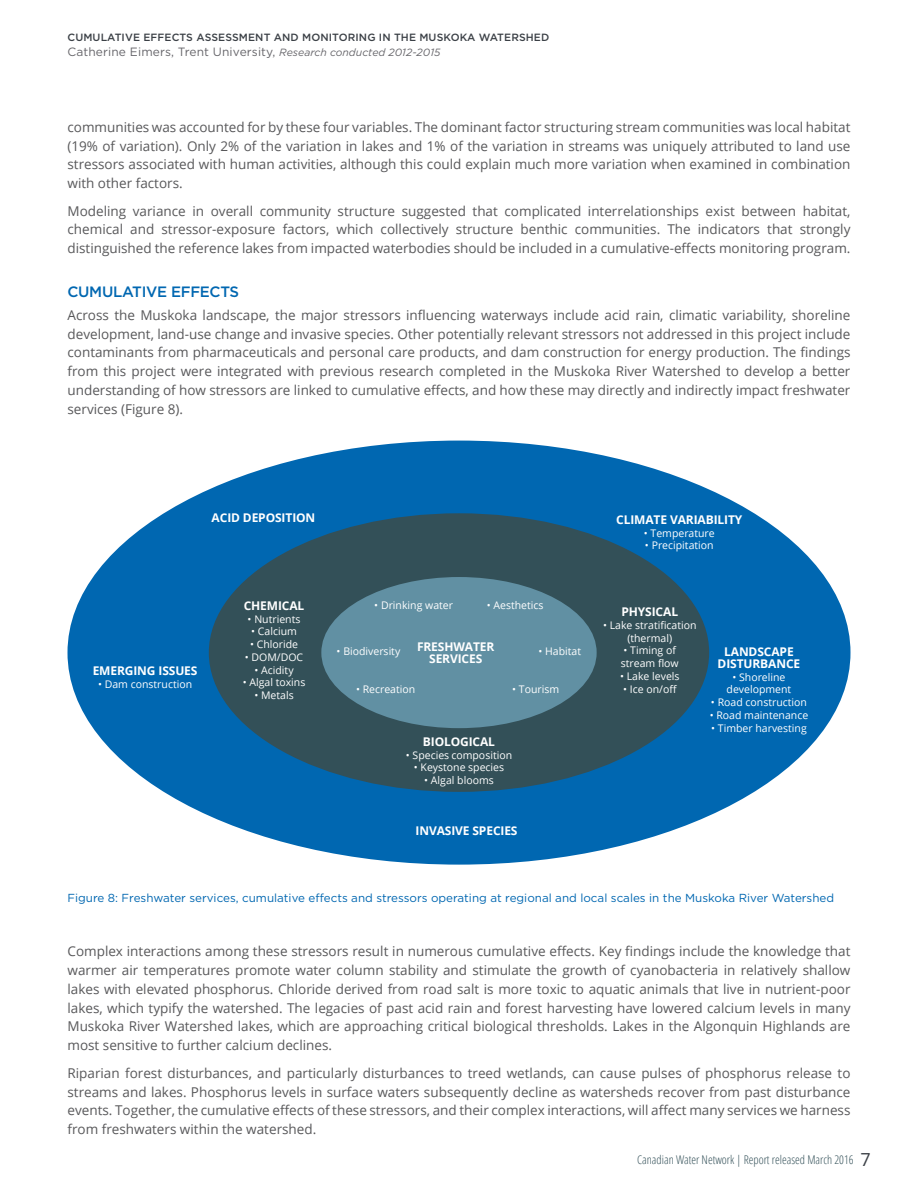
<style>
.page{position:relative;width:918px;height:1188px;background:#fff}
.page>*{position:absolute;margin:0;border:0;box-sizing:border-box;transform-origin:0 0}
.Interior_H3{font:500 15px "Gotham";letter-spacing:-.02em;color:#0067b1}
.Interior_Body{font:13.5px/18.8px "Open Sans";color:#58585a;text-align:justify}
.Fig_8_Title{font:700 12px/12.1px "Open Sans";letter-spacing:-.01em;color:#fff;text-align:center}
.t1{font:12px "Gotham";letter-spacing:.01em;color:#67666b}
.t2{font:300 condensed 12px "Open Sans";color:#345159}
.Figure_Callouts{font:11.7px "Gotham";color:#0067b1}
.t3{font:10.5px/12.8px "Open Sans";color:#fff;text-align:center}
.t4{font:500 10.5px "Gotham";letter-spacing:.01em;color:#3b4046}
.s1{font-style:italic;font-size:10.5px}
.s2{font-weight:400;font-stretch:normal;font-size:18px;color:#3b4046}
</style>
<div class="page">
<div style="left:68px;top:441px;width:782px;height:424px;background:#0067b1;border-radius:50%"></div>
<div style="left:209px;top:513px;width:500px;height:279px;background:#335058;border-radius:50%"></div>
<div style="left:321px;top:577px;width:276px;height:151px;background:#6190a3;border-radius:50%"></div>
<p class="t4" style="left:68px;top:30px;width:483px">CUMULATIVE EFFECTS ASSESSMENT AND MONITORING IN THE MUSKOKA WATERSHED</p>
<p class="t1" style="left:68px;top:45px;width:374px">Catherine Eimers, Trent University, <span class="s1">Research conducted 2012-2015</span></p>
<p class="Interior_Body" style="left:68px;top:117px;width:785px">communities was accounted for by these four variables. The dominant factor structuring stream communities was local habitat (19% of variation). Only 2% of the variation in lakes and 1% of the variation in streams was uniquely attributed to land use stressors associated with human activities, although this could explain much more variation when examined in combination with other factors.</p>
<p class="Interior_Body" style="left:68px;top:201px;width:785px">Modeling variance in overall community structure suggested that complicated interrelationships exist between habitat, chemical and stressor-exposure factors, which collectively structure benthic communities. The indicators that strongly distinguished the reference lakes from impacted waterbodies should be included in a cumulative-effects monitoring program.</p>
<p class="Interior_H3" style="left:68px;top:282px;width:173px">CUMULATIVE EFFECTS</p>
<p class="Interior_Body" style="left:68px;top:305px;width:785px">Across the Muskoka landscape, the major stressors influencing waterways include acid rain, climatic variability, shoreline development, land-use change and invasive species. Other potentially relevant stressors not addressed in this project include contaminants from pharmaceuticals and personal care products, and dam construction for energy production. The findings from this project were integrated with previous research completed in the Muskoka River Watershed to develop a better understanding of how stressors are linked to cumulative effects, and how these may directly and indirectly impact freshwater services (Figure 8).</p>
<p class="Fig_8_Title" style="left:212px;top:512px;width:105px">ACID DEPOSITION</p>
<p class="Fig_8_Title" style="left:93px;top:665px;width:106px">EMERGING ISSUES</p>
<p class="t3" style="left:98px;top:678px;width:96px">• Dam construction</p>
<p class="Fig_8_Title" style="left:244px;top:599px;width:62px">CHEMICAL</p>
<p class="t3" style="left:248px;top:612px;width:54px">• Nutrients</p>
<p class="t3" style="left:251px;top:625px;width:47px">• Calcium</p>
<p class="t3" style="left:250px;top:638px;width:50px">• Chloride</p>
<p class="t3" style="left:245px;top:650px;width:60px">• DOM/DOC</p>
<p class="t3" style="left:254px;top:663px;width:41px">• Acidity</p>
<p class="t3" style="left:243px;top:676px;width:64px">• Algal toxins</p>
<p class="t3" style="left:254px;top:689px;width:41px">• Metals</p>
<p class="t3" style="left:374px;top:598px;width:80px">• Drinking water</p>
<p class="t3" style="left:487px;top:598px;width:58px">• Aesthetics</p>
<p class="t3" style="left:538px;top:644px;width:44px">• Habitat</p>
<p class="t3" style="left:356px;top:682px;width:61px">• Recreation</p>
<p class="t3" style="left:512px;top:682px;width:49px">• Tourism</p>
<p class="Fig_8_Title" style="left:417px;top:640px;width:79px">FRESHWATER<br>SERVICES</p>
<p class="t3" style="left:337px;top:644px;width:65px">• Biodiversity</p>
<p class="Fig_8_Title" style="left:423px;top:735px;width:74px">BIOLOGICAL</p>
<p class="t3" style="left:406px;top:748px;width:108px">• Species composition</p>
<p class="t3" style="left:414px;top:761px;width:92px">• Keystone species</p>
<p class="t3" style="left:424px;top:774px;width:71px">• Algal blooms</p>
<p class="Fig_8_Title" style="left:416px;top:825px;width:104px">INVASIVE SPECIES</p>
<p class="Fig_8_Title" style="left:616px;top:513px;width:128px">CLIMATE VARIABILITY</p>
<p class="t3" style="left:644px;top:526px;width:72px">• Temperature</p>
<p class="t3" style="left:645px;top:539px;width:70px">• Precipitation</p>
<p class="Fig_8_Title" style="left:621px;top:605px;width:58px">PHYSICAL</p>
<p class="t3" style="left:603px;top:619px;width:95px">• Lake stratification (thermal)</p>
<p class="t3" style="left:621px;top:644px;width:59px;text-align:left">• Timing of stream flow</p>
<p class="t3" style="left:620px;top:670px;width:61px">• Lake levels</p>
<p class="t3" style="left:623px;top:682px;width:55px">• Ice on/off</p>
<p class="Fig_8_Title" style="left:718px;top:645px;width:84px">LANDSCAPE<br>DISTURBANCE</p>
<p class="t3" style="left:727px;top:670px;width:66px">• Shoreline development</p>
<p class="t3" style="left:711px;top:696px;width:97px">• Road construction</p>
<p class="t3" style="left:710px;top:709px;width:100px">• Road maintenance</p>
<p class="t3" style="left:711px;top:721px;width:97px">• Timber harvesting</p>
<p class="Figure_Callouts" style="left:68px;top:890px;width:768px">Figure 8: Freshwater services, cumulative effects and stressors operating at regional and local scales in the Muskoka River Watershed</p>
<p class="Interior_Body" style="left:68px;top:942px;width:785px">Complex interactions among these stressors result in numerous cumulative effects. Key findings include the knowledge that warmer air temperatures promote water column stability and stimulate the growth of cyanobacteria in relatively shallow lakes with elevated phosphorus. Chloride derived from road salt is more toxic to aquatic animals that live in nutrient-poor lakes, which typify the watershed. The legacies of past acid rain and forest harvesting have lowered calcium levels in many Muskoka River Watershed lakes, which are approaching critical biological thresholds. Lakes in the Algonquin Highlands are most sensitive to further calcium declines.</p>
<p class="Interior_Body" style="left:68px;top:1063px;width:785px">Riparian forest disturbances, and particularly disturbances to treed wetlands, can cause pulses of phosphorus release to streams and lakes. Phosphorus levels in surface waters subsequently decline as watersheds recover from past disturbance events. Together, the cumulative effects of these stressors, and their complex interactions, will affect many services we harness from freshwaters within the watershed.</p>
<p class="t2" style="left:637px;top:1152px;width:235px">Canadian Water Network | Report released March 2016 <span class="s2">7</span></p>
</div>
